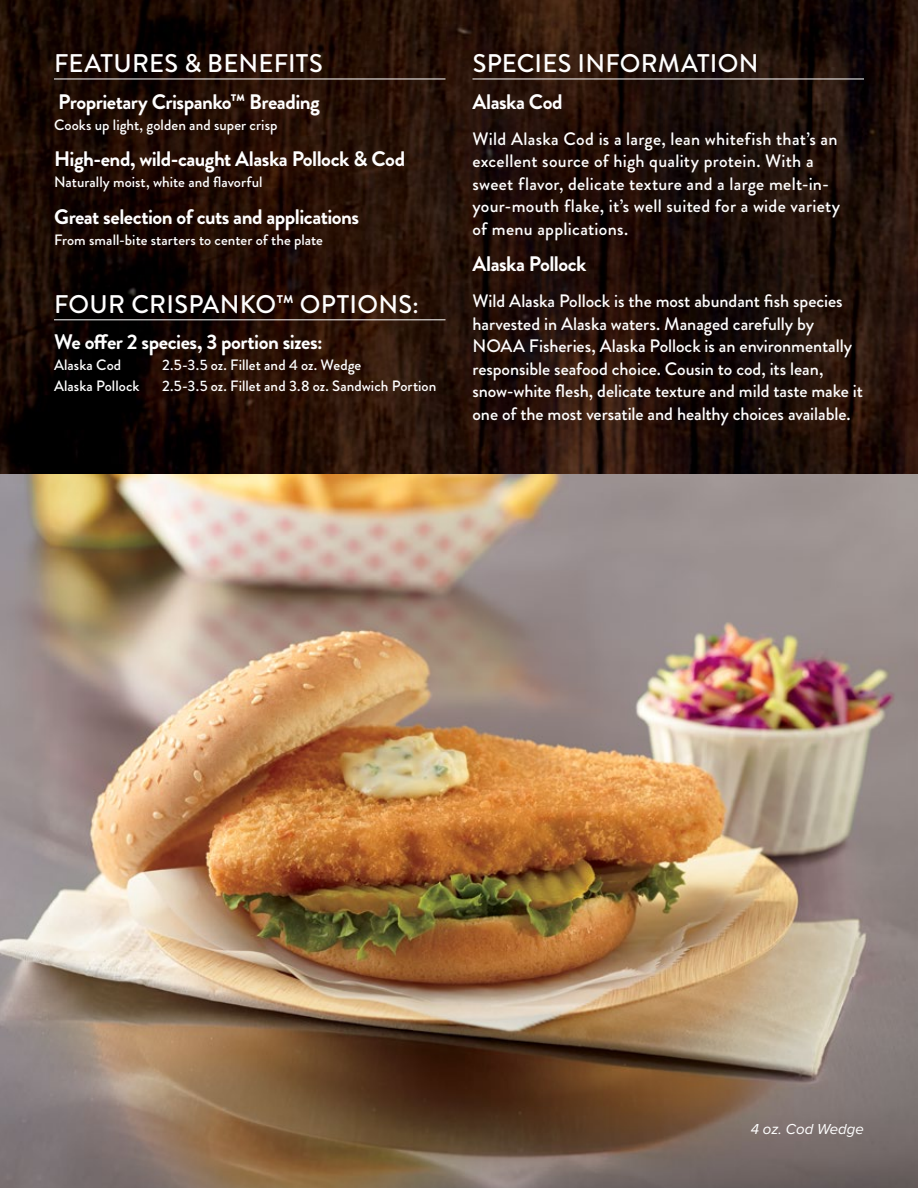
<style>
.page{position:relative;width:918px;height:1188px;background:#fff}
.page>*{position:absolute;margin:0;border:0;box-sizing:border-box;transform-origin:0 0}
.t1{font:500 25.5px "Brandon Grotesque";letter-spacing:.01em;color:#fff}
.t2{font:700 21px "Brandon Grotesque";letter-spacing:-.025em;color:#fff}
.t3{font:500 18px/22.5px "Brandon Grotesque";color:#fff}
.t4{font:500 15px "Brandon Grotesque";letter-spacing:.005em;color:#fff}
.t5{font:italic 15px "Proxima Nova";color:#fff}
</style>
<div class="page">
<img style="left:0;top:473px;width:918px;height:715px">
<img style="left:0;top:0;width:918px;height:473px">
<hr style="left:54px;top:79px;width:392px;height:1px;background:#fff">
<hr style="left:54px;top:319px;width:392px;height:1px;background:#fff">
<hr style="left:472px;top:79px;width:392px;height:1px;background:#fff">
<h1 class="t1" style="left:54px;top:45px;width:270px">FEATURES &amp; BENEFITS</h1>
<p class="t2" style="left:58px;top:87px;width:263px">Proprietary Crispanko™ Breading</p>
<p class="t4" style="left:54px;top:114px;width:225px">Cooks up light, golden and super crisp</p>
<p class="t2" style="left:54px;top:144px;width:353px">High-end, wild-caught Alaska Pollock &amp; Cod</p>
<p class="t4" style="left:54px;top:172px;width:210px">Naturally moist, white and flavorful</p>
<p class="t2" style="left:54px;top:202px;width:307px">Great selection of cuts and applications</p>
<p class="t4" style="left:54px;top:230px;width:271px">From small-bite starters to center of the plate</p>
<h1 class="t1" style="left:54px;top:286px;width:366px">FOUR CRISPANKO™ OPTIONS:</h1>
<p class="t2" style="left:54px;top:328px;width:270px">We offer 2 species, 3 portion sizes:</p>
<p class="t4" style="left:54px;top:355px;width:69px">Alaska Cod</p>
<p class="t4" style="left:162px;top:355px;width:201px">2.5-3.5 oz. Fillet and 4 oz. Wedge</p>
<p class="t4" style="left:54px;top:376px;width:87px">Alaska Pollock</p>
<p class="t4" style="left:162px;top:376px;width:276px">2.5-3.5 oz. Fillet and 3.8 oz. Sandwich Portion</p>
<h1 class="t1" style="left:473px;top:45px;width:287px">SPECIES INFORMATION</h1>
<p class="t2" style="left:472px;top:87px;width:92px">Alaska Cod</p>
<p class="t3" style="left:472px;top:127px;width:369px">Wild Alaska Cod is a large, lean whitefish that’s an excellent source of high quality protein. With a sweet flavor, delicate texture and a large melt-in&shy;your-mouth flake, it’s well suited for a wide variety of menu applications.</p>
<p class="t2" style="left:472px;top:249px;width:116px">Alaska Pollock</p>
<p class="t3" style="left:472px;top:290px;width:392px">Wild Alaska Pollock is the most abundant fish species harvested in Alaska waters. Managed carefully by NOAA Fisheries, Alaska Pollock is an environmentally responsible seafood choice. Cousin to cod, its lean, snow-white flesh, delicate texture and mild taste make it one of the most versatile and healthy choices available.</p>
<p class="t5" style="left:751px;top:1122px;width:115px">4 oz. Cod Wedge</p>
</div>
